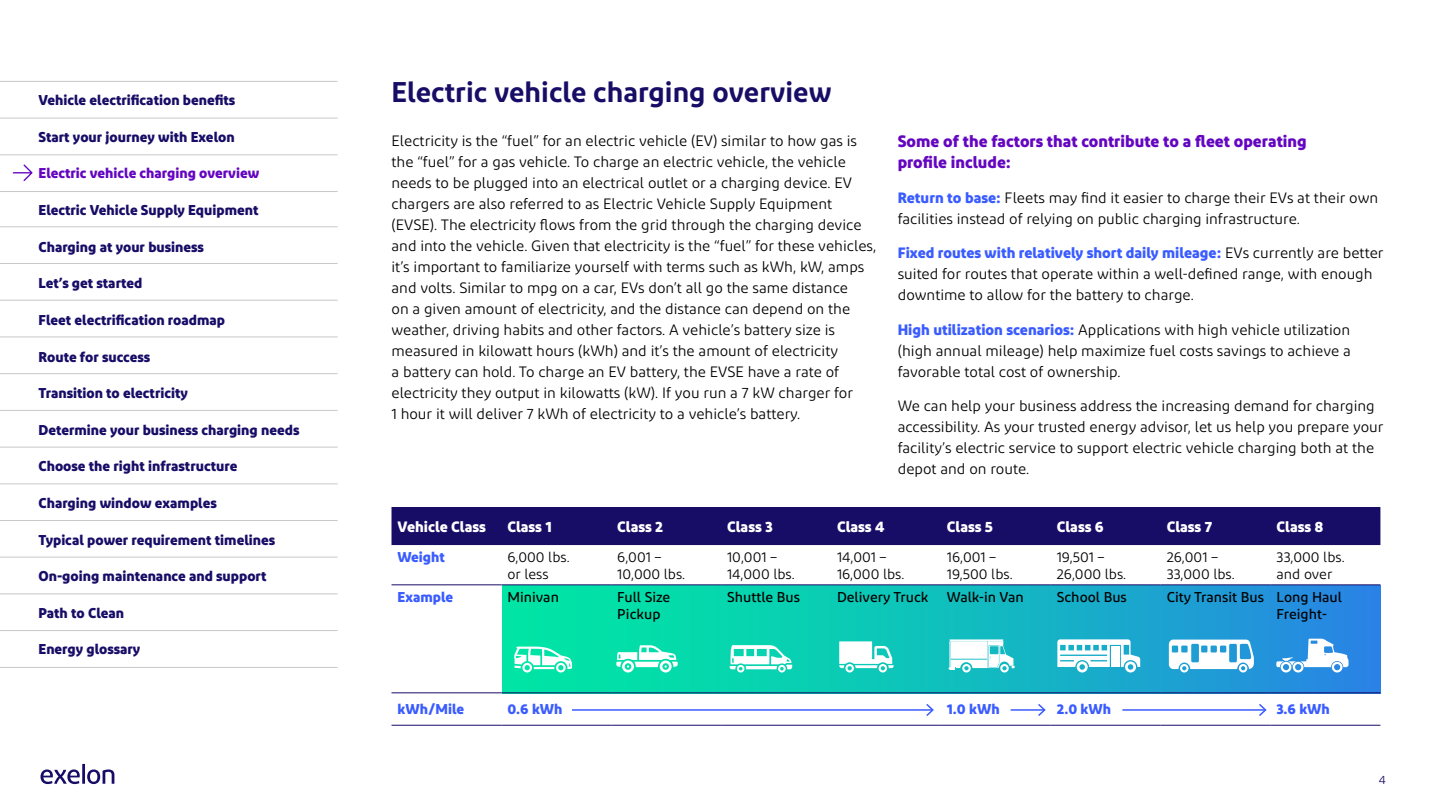
<style>
.page{position:relative;width:1440px;height:810px;background:#fff}
.page>*{position:absolute;margin:0;border:0;box-sizing:border-box;transform-origin:0 0}
.Page_Head{font:600 28.5px "Diodrum";color:#170d67}
.Body_Purple_Head{font:700 16.5px/21px "Diodrum";color:#6406c1}
.Body{font:15px/21px "Diodrum";color:#000}
.t1{font:700 15px "Diodrum";color:#fff}
.t2{font:700 14.25px "Diodrum";color:#170d67}
.t3{font:14.25px/17.1px "Diodrum";color:#000}
.t4{font:500 14.25px/17.1px "Diodrum";color:#000}
.t5{font:700 14.25px "Diodrum";color:#3a5cff}
.t6{font:700 14.25px "Diodrum";color:#6406c1}
.t7{font:12px "Diodrum";color:#170d67}
.s1{font-weight:700;color:#3a5cff}
</style>
<div class="page">
<hr style="left:0;top:81px;width:338px;height:1px;background:#c7c8ca">
<hr style="left:0;top:118px;width:338px;height:1px;background:#c7c8ca">
<hr style="left:0;top:154px;width:338px;height:1px;background:#c7c8ca">
<hr style="left:0;top:191px;width:338px;height:1px;background:#c7c8ca">
<hr style="left:0;top:226px;width:338px;height:1px;background:#c7c8ca">
<hr style="left:0;top:263px;width:338px;height:1px;background:#c7c8ca">
<hr style="left:0;top:300px;width:338px;height:1px;background:#c7c8ca">
<hr style="left:0;top:337px;width:338px;height:1px;background:#c7c8ca">
<hr style="left:0;top:373px;width:338px;height:1px;background:#c7c8ca">
<hr style="left:0;top:410px;width:338px;height:1px;background:#c7c8ca">
<hr style="left:0;top:447px;width:338px;height:1px;background:#c7c8ca">
<hr style="left:0;top:483px;width:338px;height:1px;background:#c7c8ca">
<hr style="left:0;top:520px;width:338px;height:1px;background:#c7c8ca">
<hr style="left:0;top:557px;width:338px;height:1px;background:#c7c8ca">
<hr style="left:0;top:593px;width:338px;height:1px;background:#c7c8ca">
<hr style="left:0;top:630px;width:338px;height:1px;background:#c7c8ca">
<hr style="left:0;top:667px;width:338px;height:1px;background:#c7c8ca">
<svg style="left:40px;top:764px;width:74px;height:20px"></svg>
<div style="left:503px;top:586px;width:877px;height:107px;background:linear-gradient(to right,#00ef9e,#2789e2)"></div>
<div style="left:391px;top:507px;width:989px;height:38px;background:#170d67"></div>
<hr style="left:391px;top:584px;width:110px;height:1px;background:#170d67">
<hr style="left:501px;top:584px;width:110px;height:1px;background:#170d67">
<hr style="left:611px;top:584px;width:110px;height:1px;background:#170d67">
<hr style="left:721px;top:584px;width:110px;height:1px;background:#170d67">
<hr style="left:831px;top:584px;width:110px;height:1px;background:#170d67">
<hr style="left:941px;top:584px;width:110px;height:1px;background:#170d67">
<hr style="left:1051px;top:584px;width:109px;height:1px;background:#170d67">
<hr style="left:1160px;top:584px;width:110px;height:1px;background:#170d67">
<hr style="left:1270px;top:584px;width:110px;height:1px;background:#170d67">
<hr style="left:391px;top:692px;width:110px;height:1px;background:#170d67">
<hr style="left:501px;top:692px;width:110px;height:1px;background:#170d67">
<hr style="left:611px;top:692px;width:110px;height:1px;background:#170d67">
<hr style="left:721px;top:692px;width:110px;height:1px;background:#170d67">
<hr style="left:831px;top:692px;width:110px;height:1px;background:#170d67">
<hr style="left:941px;top:692px;width:110px;height:1px;background:#170d67">
<hr style="left:1051px;top:692px;width:109px;height:1px;background:#170d67">
<hr style="left:1160px;top:692px;width:110px;height:1px;background:#170d67">
<hr style="left:1270px;top:692px;width:110px;height:1px;background:#170d67">
<hr style="left:391px;top:725px;width:110px;height:1px;background:#170d67">
<hr style="left:501px;top:725px;width:110px;height:1px;background:#170d67">
<hr style="left:611px;top:725px;width:110px;height:1px;background:#170d67">
<hr style="left:721px;top:725px;width:110px;height:1px;background:#170d67">
<hr style="left:831px;top:725px;width:110px;height:1px;background:#170d67">
<hr style="left:941px;top:725px;width:110px;height:1px;background:#170d67">
<hr style="left:1051px;top:725px;width:109px;height:1px;background:#170d67">
<hr style="left:1160px;top:725px;width:110px;height:1px;background:#170d67">
<hr style="left:1270px;top:725px;width:110px;height:1px;background:#170d67">
<svg style="left:514px;top:647px;width:58px;height:26px"></svg>
<svg style="left:616px;top:645px;width:62px;height:28px"></svg>
<svg style="left:730px;top:645px;width:62px;height:28px"></svg>
<svg style="left:839px;top:641px;width:55px;height:32px"></svg>
<svg style="left:948px;top:639px;width:66px;height:34px"></svg>
<svg style="left:1057px;top:639px;width:83px;height:34px"></svg>
<svg style="left:1169px;top:640px;width:85px;height:33px"></svg>
<svg style="left:1276px;top:639px;width:72px;height:34px"></svg>
<hr style="left:572px;top:709px;width:361px;height:2px;background:#3a5cff">
<svg style="left:924px;top:704px;width:10px;height:12px"></svg>
<hr style="left:1010px;top:709px;width:34px;height:2px;background:#3a5cff">
<svg style="left:1036px;top:704px;width:10px;height:12px"></svg>
<hr style="left:1122px;top:709px;width:143px;height:2px;background:#3a5cff">
<svg style="left:1257px;top:704px;width:10px;height:12px"></svg>
<svg style="left:13px;top:164px;width:20px;height:17px"></svg>
<p class="t2" style="left:38px;top:91px;width:198px">Vehicle electrification benefits</p>
<p class="t2" style="left:38px;top:127px;width:198px">Start your journey with Exelon</p>
<p class="t6" style="left:38px;top:164px;width:222px">Electric vehicle charging overview</p>
<p class="t2" style="left:38px;top:201px;width:221px">Electric Vehicle Supply Equipment</p>
<p class="t2" style="left:38px;top:237px;width:167px">Charging at your business</p>
<p class="t2" style="left:38px;top:274px;width:105px">Let’s get started</p>
<p class="t2" style="left:38px;top:310px;width:188px">Fleet electrification roadmap</p>
<p class="t2" style="left:38px;top:347px;width:113px">Route for success</p>
<p class="t2" style="left:38px;top:384px;width:151px">Transition to electricity</p>
<p class="t2" style="left:38px;top:420px;width:262px">Determine your business charging needs</p>
<p class="t2" style="left:38px;top:457px;width:200px">Choose the right infrastructure</p>
<p class="t2" style="left:38px;top:494px;width:180px">Charging window examples</p>
<p class="t2" style="left:38px;top:530px;width:238px">Typical power requirement timelines</p>
<p class="t2" style="left:38px;top:567px;width:229px">On-going maintenance and support</p>
<p class="t2" style="left:38px;top:603px;width:87px">Path to Clean</p>
<p class="t2" style="left:38px;top:640px;width:103px">Energy glossary</p>
<p class="Page_Head" style="left:391px;top:74px;width:442px">Electric vehicle charging overview</p>
<p class="Body" style="left:391px;top:130px;width:486px">Electricity is the “fuel” for an electric vehicle (EV) similar to how gas is the “fuel” for a gas vehicle. To charge an electric vehicle, the vehicle needs to be plugged into an electrical outlet or a charging device. EV chargers are also referred to as Electric Vehicle Supply Equipment (EVSE). The electricity flows from the grid through the charging device and into the vehicle. Given that electricity is the “fuel” for these vehicles, it’s important to familiarize yourself with terms such as kWh, kW, amps and volts. Similar to mpg on a car, EVs don’t all go the same distance<br>on a given amount of electricity, and the distance can depend on the weather, driving habits and other factors. A vehicle’s battery size is measured in kilowatt hours (kWh) and it’s the amount of electricity<br>a battery can hold. To charge an EV battery, the EVSE have a rate of electricity they output in kilowatts (kW). If you run a 7 kW charger for<br>1 hour it will deliver 7 kWh of electricity to a vehicle’s battery.</p>
<p class="Body_Purple_Head" style="left:898px;top:131px;width:410px">Some of the factors that contribute to a fleet operating profile include:</p>
<p class="Body" style="left:898px;top:187px;width:482px"><span class="s1">Return to base:</span> Fleets may find it easier to charge their EVs at their own facilities instead of relying on public charging infrastructure.</p>
<p class="Body" style="left:898px;top:242px;width:487px"><span class="s1">Fixed routes with relatively short daily mileage:</span> EVs currently are better suited for routes that operate within a well-defined range, with enough downtime to allow for the battery to charge.</p>
<p class="Body" style="left:898px;top:319px;width:454px;text-align:justify"><span class="s1">High utilization scenarios:</span> Applications with high vehicle utilization (high annual mileage) help maximize fuel costs savings to achieve a favorable total cost of ownership.</p>
<p class="Body" style="left:898px;top:395px;width:487px">We can help your business address the increasing demand for charging accessibility. As your trusted energy advisor, let us help you prepare your facility’s electric service to support electric vehicle charging both at the depot and on route.</p>
<p class="t1" style="left:397px;top:516px;width:90px">Vehicle Class</p>
<p class="t1" style="left:507px;top:516px;width:46px">Class 1</p>
<p class="t1" style="left:617px;top:516px;width:48px">Class 2</p>
<p class="t1" style="left:727px;top:516px;width:47px">Class 3</p>
<p class="t1" style="left:837px;top:516px;width:49px">Class 4</p>
<p class="t1" style="left:947px;top:516px;width:48px">Class 5</p>
<p class="t1" style="left:1057px;top:516px;width:48px">Class 6</p>
<p class="t1" style="left:1166px;top:516px;width:47px">Class 7</p>
<p class="t1" style="left:1276px;top:516px;width:49px">Class 8</p>
<p class="t5" style="left:397px;top:547px;width:49px">Weight</p>
<p class="t3" style="left:507px;top:548px;width:64px">6,000 lbs. or less</p>
<p class="t3" style="left:617px;top:548px;width:69px">6,001 –<br>10,000 lbs.</p>
<p class="t3" style="left:727px;top:548px;width:69px">10,001 –<br>14,000 lbs.</p>
<p class="t3" style="left:837px;top:548px;width:69px">14,001 –<br>16,000 lbs.</p>
<p class="t3" style="left:947px;top:548px;width:67px">16,001 –<br>19,500 lbs.</p>
<p class="t3" style="left:1057px;top:548px;width:71px">19,501 –<br>26,000 lbs.</p>
<p class="t3" style="left:1166px;top:548px;width:70px">26,001 –<br>33,000 lbs.</p>
<p class="t3" style="left:1276px;top:548px;width:70px">33,000 lbs. and over</p>
<p class="t5" style="left:397px;top:587px;width:57px">Example</p>
<p class="t4" style="left:507px;top:588px;width:53px">Minivan</p>
<p class="t4" style="left:617px;top:588px;width:55px">Full Size<br>Pickup</p>
<p class="t4" style="left:727px;top:588px;width:74px">Shuttle Bus</p>
<p class="t4" style="left:837px;top:588px;width:93px">Delivery Truck</p>
<p class="t4" style="left:947px;top:588px;width:78px">Walk-in Van</p>
<p class="t4" style="left:1057px;top:588px;width:71px">School Bus</p>
<p class="t4" style="left:1166px;top:588px;width:99px">City Transit Bus</p>
<p class="t4" style="left:1276px;top:588px;width:67px">Long Haul<br>Freight-</p>
<p class="t5" style="left:397px;top:700px;width:68px">kWh/Mile</p>
<p class="t5" style="left:507px;top:700px;width:57px">0.6 kWh</p>
<p class="t5" style="left:947px;top:700px;width:54px">1.0 kWh</p>
<p class="t5" style="left:1057px;top:700px;width:56px">2.0 kWh</p>
<p class="t5" style="left:1276px;top:700px;width:55px">3.6 kWh</p>
<p class="t7" style="left:1379px;top:772px;width:9px">4</p>
</div>
